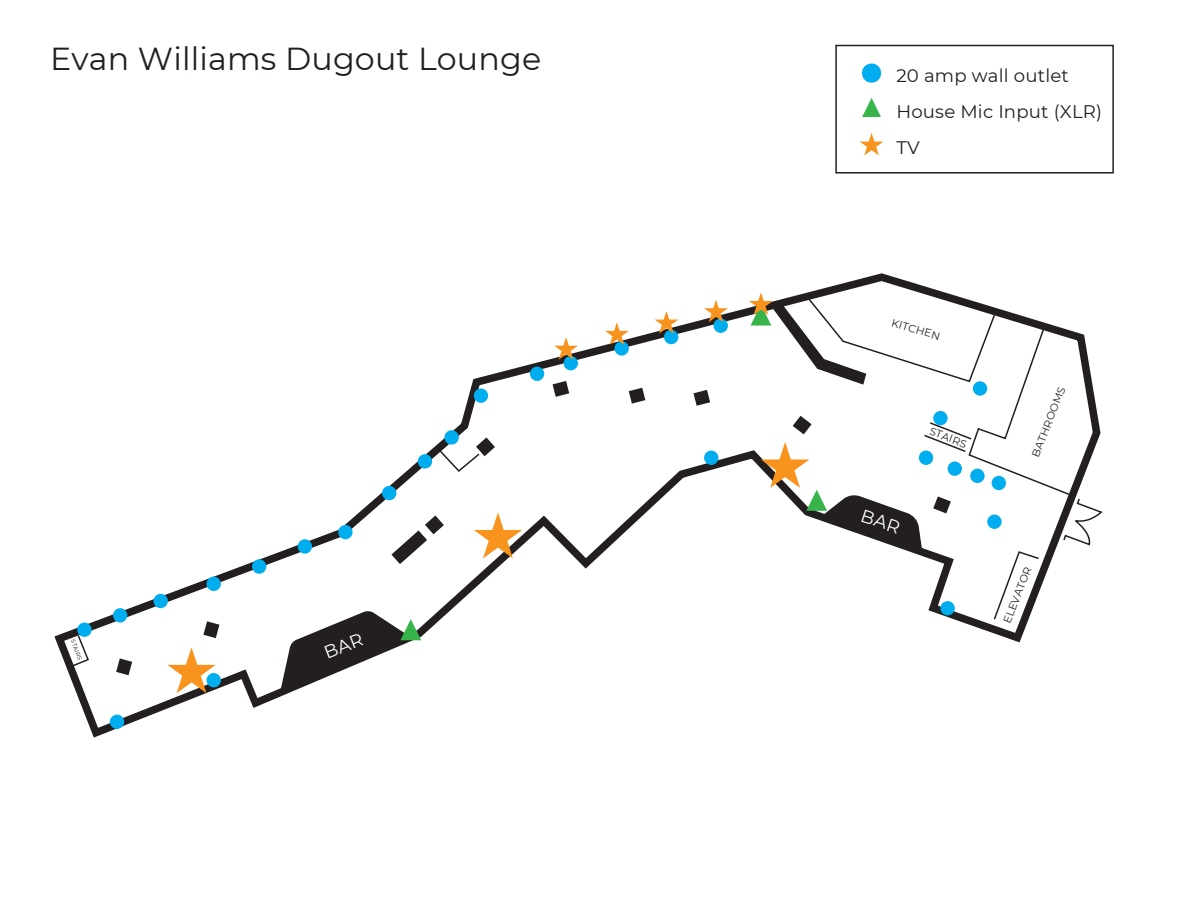
<style>
.page{position:relative;width:1188px;height:918px;background:#fff}
.page>*{position:absolute;margin:0;border:0;box-sizing:border-box;transform-origin:0 0}
.t1{font:31.8px "Montserrat";letter-spacing:.005em;color:#231f20}
.t2{font:18.15px/36px "Montserrat";letter-spacing:.01em;color:#231f20}
.t3{font:10.65px "Montserrat";color:#231f20}
.t4{font:5.85px "Montserrat";color:#231f20}
</style>
<div class="page">
<svg style="left:835px;top:45px;width:279px;height:129px"></svg>
<svg style="left:54px;top:273px;width:974px;height:465px"></svg>
<div style="left:714px;top:319px;width:14px;height:14px;background:#00aeef;border-radius:50%"></div>
<svg style="left:704px;top:300px;width:24px;height:22px"></svg>
<div style="left:664px;top:330px;width:14px;height:14px;background:#00aeef;border-radius:50%"></div>
<svg style="left:655px;top:311px;width:23px;height:23px"></svg>
<div style="left:614px;top:341px;width:15px;height:15px;background:#00aeef;border-radius:50%"></div>
<svg style="left:605px;top:322px;width:24px;height:23px"></svg>
<div style="left:564px;top:356px;width:14px;height:14px;background:#00aeef;border-radius:50%"></div>
<div style="left:704px;top:451px;width:14px;height:14px;background:#00aeef;border-radius:50%"></div>
<div style="left:530px;top:367px;width:14px;height:14px;background:#00aeef;border-radius:50%"></div>
<div style="left:474px;top:388px;width:14px;height:15px;background:#00aeef;border-radius:50%"></div>
<div style="left:444px;top:430px;width:15px;height:15px;background:#00aeef;border-radius:50%"></div>
<div style="left:418px;top:454px;width:14px;height:15px;background:#00aeef;border-radius:50%"></div>
<div style="left:382px;top:486px;width:14px;height:14px;background:#00aeef;border-radius:50%"></div>
<div style="left:338px;top:525px;width:15px;height:14px;background:#00aeef;border-radius:50%"></div>
<div style="left:298px;top:539px;width:14px;height:15px;background:#00aeef;border-radius:50%"></div>
<div style="left:252px;top:559px;width:14px;height:15px;background:#00aeef;border-radius:50%"></div>
<div style="left:207px;top:577px;width:14px;height:14px;background:#00aeef;border-radius:50%"></div>
<div style="left:153px;top:594px;width:15px;height:14px;background:#00aeef;border-radius:50%"></div>
<div style="left:113px;top:608px;width:14px;height:15px;background:#00aeef;border-radius:50%"></div>
<div style="left:77px;top:623px;width:15px;height:14px;background:#00aeef;border-radius:50%"></div>
<div style="left:110px;top:715px;width:14px;height:14px;background:#00aeef;border-radius:50%"></div>
<div style="left:207px;top:673px;width:14px;height:14px;background:#00aeef;border-radius:50%"></div>
<svg style="left:554px;top:337px;width:24px;height:23px"></svg>
<svg style="left:167px;top:647px;width:49px;height:46px"></svg>
<svg style="left:474px;top:512px;width:48px;height:46px"></svg>
<svg style="left:693px;top:390px;width:17px;height:16px"></svg>
<svg style="left:629px;top:388px;width:16px;height:16px"></svg>
<svg style="left:553px;top:381px;width:16px;height:16px"></svg>
<svg style="left:203px;top:621px;width:16px;height:17px"></svg>
<svg style="left:116px;top:658px;width:16px;height:17px"></svg>
<svg style="left:391px;top:516px;width:53px;height:48px"></svg>
<svg style="left:438px;top:437px;width:57px;height:36px"></svg>
<svg style="left:68px;top:634px;width:22px;height:35px"></svg>
<svg style="left:280px;top:611px;width:141px;height:82px"></svg>
<svg style="left:749px;top:292px;width:354px;height:329px"></svg>
<p class="t1" style="left:50px;top:39px;width:493px">Evan Williams Dugout Lounge</p>
<p class="t4" style="left:76px;top:638px;width:23px;rotate:69deg">STAIRS</p>
<p class="t2" style="left:896px;top:57px;width:207px">20 amp wall outlet<br>House Mic Input (XLR)<br>TV</p>
<p class="t3" style="left:894px;top:316px;width:52px;rotate:17deg">KITCHEN</p>
<p class="t3" style="left:932px;top:424px;width:40px;rotate:21deg">STAIRS</p>
<p class="t3" style="left:1029px;top:454px;width:76px;rotate:-69deg">BATHROOMS</p>
<p class="t3" style="left:1001px;top:621px;width:61px;rotate:-69deg">ELEVATOR</p>
</div>
